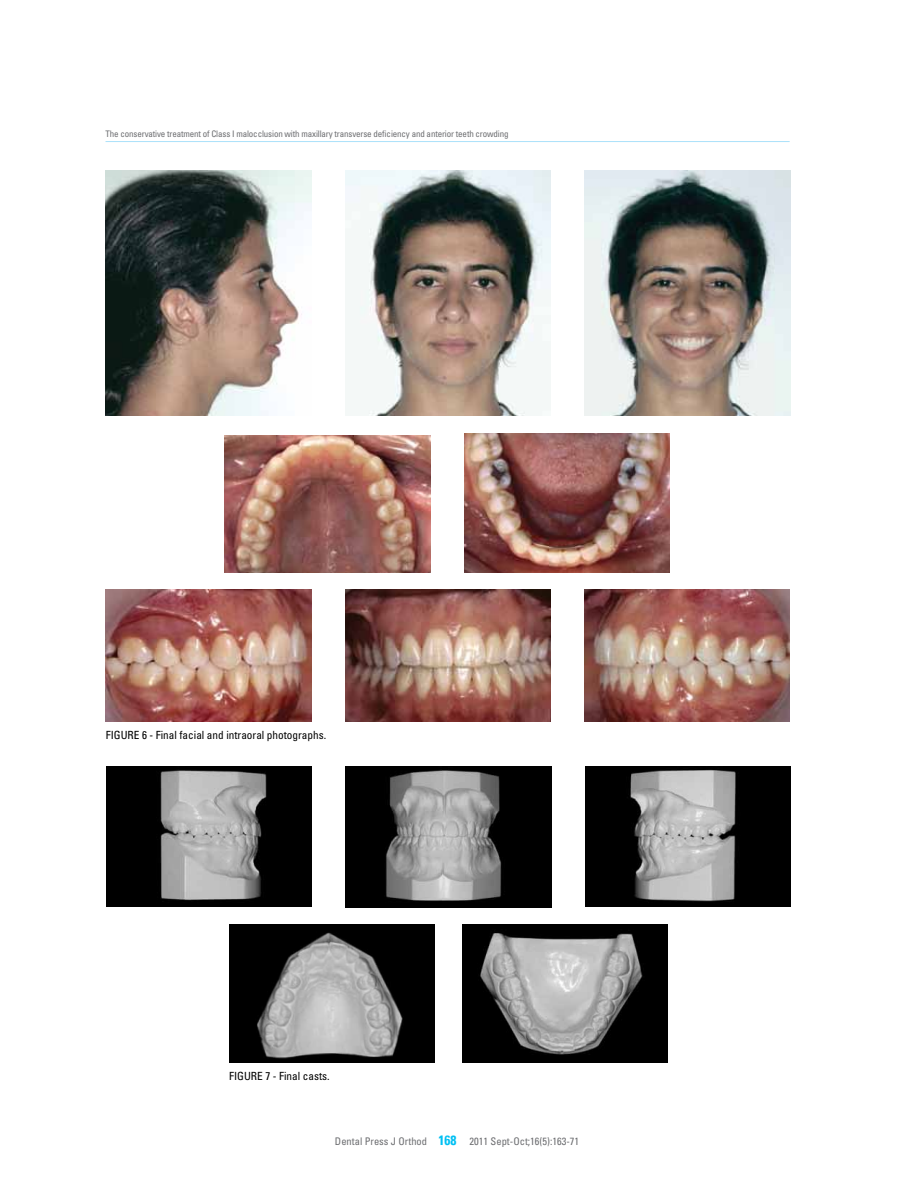
<style>
.page{position:relative;width:918px;height:1188px;background:#fff}
.page>*{position:absolute;margin:0;border:0;box-sizing:border-box;transform-origin:0 0}
.t1{font:condensed 11.25px "Univers";color:#000}
.t2{font:condensed 10.5px "Univers";color:#6d6e71}
.t3{font:condensed 9px "Univers";letter-spacing:-.015em;color:#6d6e71}
.s1{font-weight:700;font-size:13.5px;color:#00c0f3}
</style>
<div class="page">
<hr style="left:106px;top:141px;width:684px;height:1px;background:#abe1fa">
<img style="left:345px;top:170px;width:206px;height:245px">
<img style="left:106px;top:170px;width:205px;height:245px">
<img style="left:585px;top:170px;width:205px;height:245px">
<img style="left:345px;top:589px;width:206px;height:132px">
<img style="left:464px;top:434px;width:206px;height:138px">
<img style="left:106px;top:589px;width:205px;height:132px">
<img style="left:225px;top:435px;width:205px;height:137px">
<img style="left:585px;top:589px;width:205px;height:132px">
<img style="left:106px;top:767px;width:206px;height:139px">
<img style="left:585px;top:767px;width:205px;height:140px">
<img style="left:346px;top:767px;width:205px;height:141px">
<img style="left:462px;top:925px;width:206px;height:138px">
<img style="left:229px;top:925px;width:205px;height:138px">
<p class="t3" style="left:106px;top:128px;width:405px">The conservative treatment of Class I malocclusion with maxillary transverse deficiency and anterior teeth crowding</p>
<p class="t1" style="left:106px;top:727px;width:222px">Fi gurE 6 - Final facial and intraoral photographs.</p>
<p class="t1" style="left:229px;top:1069px;width:102px">Fi gurE 7 - Final casts.</p>
<p class="t2" style="left:335px;top:1134px;width:246px">Dental Press J Orthod <span class="s1">168</span> 2011 Sept-Oct;16(5):163-71</p>
</div>
